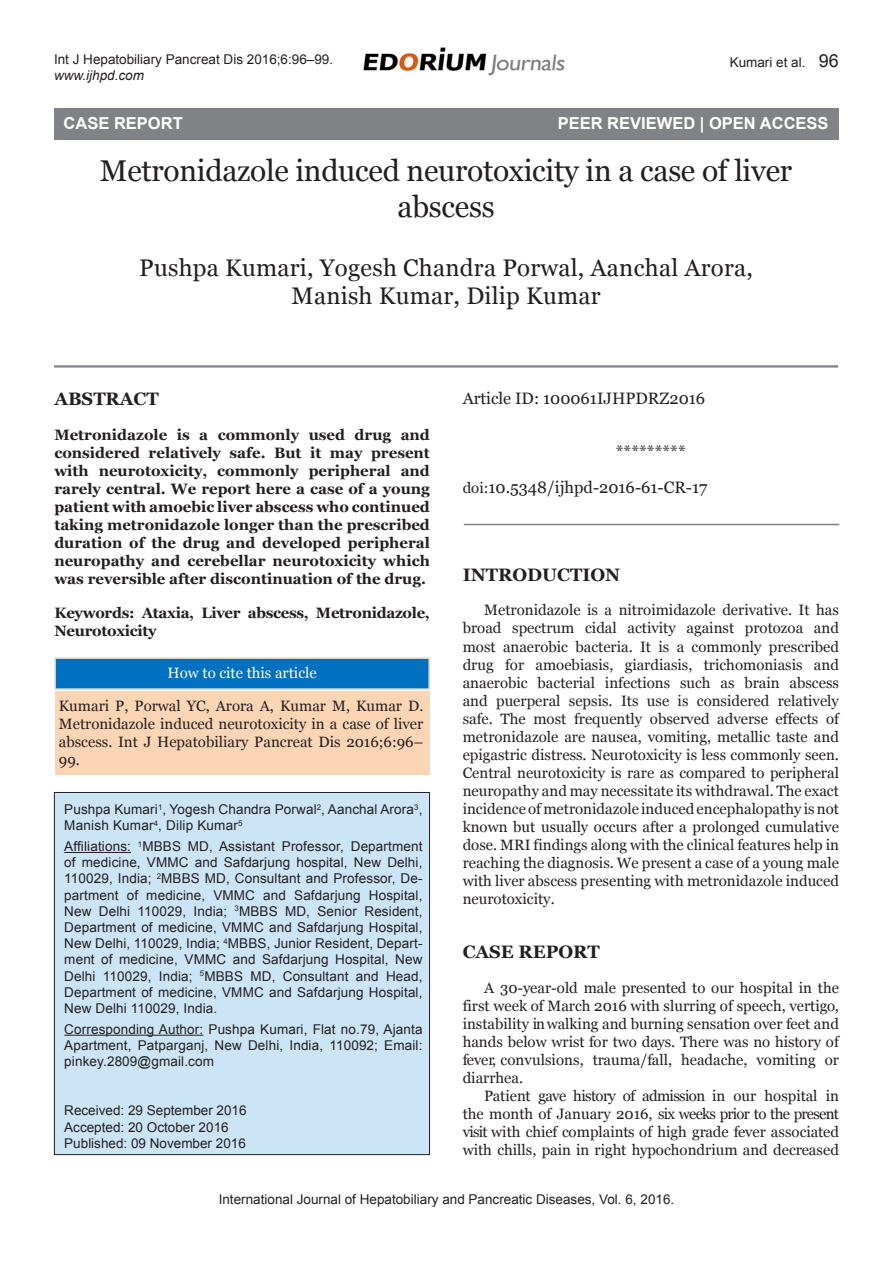
<style>
.page{position:relative;width:893px;height:1263px;background:#fff}
.page>*{position:absolute;margin:0;border:0;box-sizing:border-box;transform-origin:0 0}
.Chapter_Name{font:30px/36px "Georgia";letter-spacing:-.01em;color:#231f20;text-align:center}
.Author_Name{font:24px/28.8px "Georgia";letter-spacing:.01em;color:#231f20;text-align:center}
.Introduction_Head{font:700 18px "Georgia";color:#231f20}
.Case_Report_head{font:700 18px "Georgia";color:#231f20}
.Abstract_Head{font:700 18px "Georgia";color:#231f20}
.Open_Access{font:700 16.5px "Arial";color:#fff}
.Star{font:16.5px "Georgia";color:#231f20}
.DOI{font:16.5px "Georgia";color:#231f20}
.Text{font:15px/18px "Georgia";color:#231f20;text-align:justify}
.Abstract_text{font:700 15px/18px "Georgia";color:#231f20;text-align:justify}
.Keywords{font:700 15px/18px "Georgia";letter-spacing:-.02em;color:#231f20}
.Box_author{font:13.5px/16.2px "Arial";letter-spacing:.01em;color:#231f20;text-align:justify}
.Left_Running_head{font:13.5px "Arial";color:#231f20}
.Box_received_date{font:13.5px "Arial";color:#231f20}
.Left_Running_head-2{font:italic 13.5px "Arial";color:#231f20}
.Right_Running_head{font:13.5px "Arial";color:#231f20}
.s1{font-size:18px}
.s2{color:#fff}
.s3{font-size:15px}
</style>
<div class="page">
<img style="left:363px;top:47px;width:202px;height:29px">
<hr style="left:54px;top:365px;width:784px;height:3px;background:#808285">
<div style="left:54px;top:792px;width:376px;height:362px;background:#cbe5f7"></div>
<div style="left:54px;top:792px;width:376px;height:363px;border:1px solid #231f20"></div>
<div style="left:55px;top:691px;width:375px;height:83px;background:#fcd5b5"></div>
<div style="left:54px;top:657px;width:376px;height:33px;background:#0070c0;border:2px solid #d9d9d9"></div>
<hr style="left:64px;top:852px;width:67px;height:1px;background:#231f20">
<hr style="left:64px;top:1035px;width:139px;height:1px;background:#231f20">
<div style="left:54px;top:108px;width:784px;height:32px;background:#808285"></div>
<hr style="left:464px;top:524px;width:375px;height:1px;background:#808285">
<p class="Left_Running_head" style="left:54px;top:50px;width:281px">Int J Hepatobiliary Pancreat Dis 2016;6:96–99.</p>
<p class="Left_Running_head-2" style="left:54px;top:67px;width:92px">www.ijhpd.com</p>
<p class="Right_Running_head" style="left:730px;top:54px;width:111px">Kumari et al. <span class="s1">96</span></p>
<p class="Open_Access" style="left:696px;top:112px;width:121px">OPEN AC ESS</p>
<p class="Chapter_Name" style="left:100px;top:153px;width:694px">Metronidazole induced neurotoxicity in a case of liver abscess</p>
<p class="Author_Name" style="left:139px;top:253px;width:615px">Pushpa Kumari, Yogesh Chandra Porwal, Aanchal Arora,<br>Manish Kumar, Dilip Kumar</p>
<p class="Open_Access" style="left:64px;top:112px;width:121px">CASE REPORT</p>
<p class="Open_Access" style="left:558px;top:112px;width:272px">PEER REVIEWED | OPEN ACCESS</p>
<p class="Abstract_Head" style="left:54px;top:388px;width:106px">ABSTRACT</p>
<p class="Abstract_text" style="left:54px;top:426px;width:377px">Metronidazole is a commonly used drug and considered relatively safe. But it may present with neurotoxicity, commonly peripheral and rarely central. We report here a case of a young patient with amoebic liver abscess who continued taking metronidazole longer than the prescribed duration of the drug and developed peripheral neuropathy and cerebellar neurotoxicity which was reversible after discontinuation of the drug.</p>
<p class="Keywords" style="left:54px;top:604px;width:377px">Keywords: Ataxia, Liver abscess, Metronidazole,<br>Neurotoxicity</p>
<p class="Text" style="left:59px;top:657px;width:366px;line-height:32.7px;text-align:center"><span class="s2">How to cite this article<br></span>Kumari P, Porwal YC, Arora A, Kumar M, Kumar D.</p>
<p class="Text" style="left:59px;top:715px;width:366px">Metronidazole induced neurotoxicity in a case of liver abscess. Int J Hepatobiliary Pancreat Dis 2016;6:96– 99.</p>
<p class="Box_author" style="left:64px;top:801px;width:360px">Pushpa Kumari<sup>1</sup>, Yogesh Chandra Porwal<sup>2</sup>, Aanchal Arora<sup>3</sup>,<br>Manish Kumar<sup>4</sup>, Dilip Kumar<sup>5</sup></p>
<p class="Box_author" style="left:64px;top:838px;width:360px">Affiliations: <sup>1</sup>MBBS MD, Assistant Professor, Department of medicine, VMMC and Safdarjung hospital, New Delhi, 110029, India; <sup>2</sup>MBBS MD, Consultant and Professor, De&shy;partment of medicine, VMMC and Safdarjung Hospital, New Delhi 110029, India; <sup>3</sup>MBBS MD, Senior Resident, Department of medicine, VMMC and Safdarjung Hospital, New Delhi, 110029, India; <sup>4</sup>MBBS, Junior Resident, Depart&shy;ment of medicine, VMMC and Safdarjung Hospital, New Delhi 110029, India; <sup>5</sup>MBBS MD, Consultant and Head, Department of medicine, VMMC and Safdarjung Hospital, New Delhi 110029, India.</p>
<p class="Box_author" style="left:64px;top:1021px;width:360px">Corresponding Author: Pushpa Kumari, Flat no.79, Ajanta Apartment, Patparganj, New Delhi, India, 110092; Email: pinkey.2809@gmail.com</p>
<p class="Box_received_date" style="left:64px;top:1102px;width:184px">Received: 29 September 2016</p>
<p class="Box_author" style="left:64px;top:1119px;width:166px">Accepted: 20 October 2016</p>
<p class="Box_author" style="left:64px;top:1135px;width:183px">Published: 09 November 2016</p>
<p class="Star" style="left:463px;top:389px;width:244px">Article ID: 100061IJHPDRZ2016</p>
<p class="Star" style="left:616px;top:441px;width:72px">*********</p>
<p class="DOI" style="left:463px;top:478px;width:246px"><span class="s3">doi:</span>10.5348/ijhpd-2016-61-CR-17</p>
<p class="Introduction_Head" style="left:463px;top:563px;width:159px">INTRODUCTION</p>
<p class="Text" style="left:463px;top:602px;width:378px;text-indent:22px">Metronidazole is a nitroimidazole derivative. It has broad spectrum cidal activity against protozoa and most anaerobic bacteria. It is a commonly prescribed drug for amoebiasis, giardiasis, trichomoniasis and anaerobic bacterial infections such as brain abscess and puerperal sepsis. Its use is considered relatively safe. The most frequently observed adverse effects of metronidazole are nausea, vomiting, metallic taste and epigastric distress. Neurotoxicity is less commonly seen.<br>Central neurotoxicity is rare as compared to peripheral neuropathy and may necessitate its withdrawal. The exact incidence of metronidazole induced encephalopathy is not known but usually occurs after a prolonged cumulative dose. MRI findings along with the clinical features help in reaching the diagnosis. We present a case of a young male with liver abscess presenting with metronidazole induced neurotoxicity.</p>
<p class="Case_Report_head" style="left:463px;top:940px;width:139px">CASE REPORT</p>
<p class="Text" style="left:463px;top:979px;width:378px;text-indent:22px">A 30-year-old male presented to our hospital in the first week of March 2016 with slurring of speech, vertigo, instability in walking and burning sensation over feet and hands below wrist for two days. There was no history of fever, convulsions, trauma/fall, headache, vomiting or diarrhea.</p>
<p class="Text" style="left:463px;top:1087px;width:378px;text-indent:22px">Patient gave history of admission in our hospital in the month of January 2016, six weeks prior to the present visit with chief complaints of high grade fever associated with chills, pain in right hypochondrium and decreased</p>
<p class="Box_author" style="left:219px;top:1191px;width:457px">International Journal of Hepatobiliary and Pancreatic Diseases, Vol. 6, 2016.</p>
</div>
